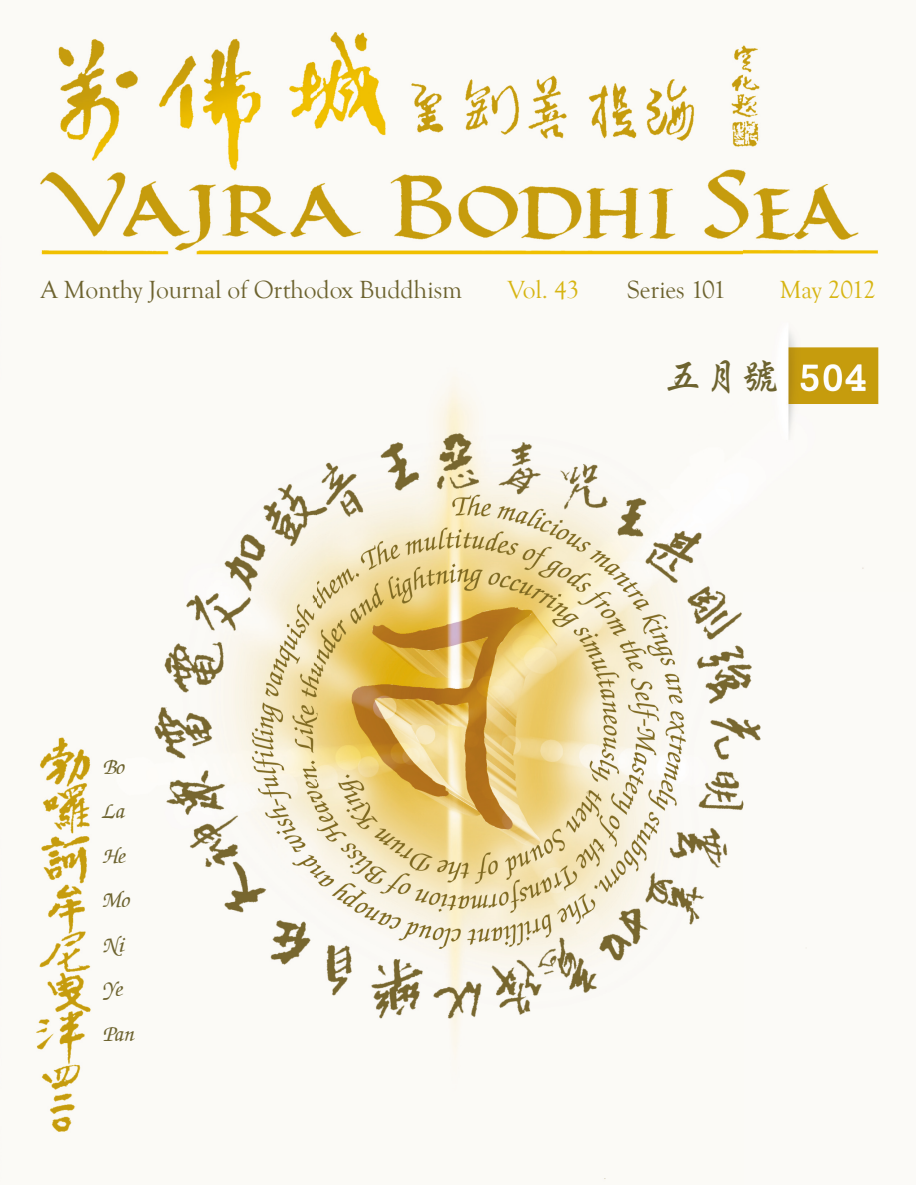
<style>
.page{position:relative;width:916px;height:1185px;background:#fff}
.page>*{position:absolute;margin:0;border:0;box-sizing:border-box;transform-origin:0 0}
.t1{font:700 39px "AR Xing Kai B5";color:#6d632f}
.t2{font:25.5px "Goudy Old Style T";letter-spacing:-.005em;color:#6d632f}
.t3{font:25.5px "Goudy Old Style T";letter-spacing:-.015em;color:#d7b512}
.t4{font:italic 22.5px/44.4px "Zapf Chancery";color:#6d632f}
</style>
<div class="page">
<img style="left:33px;top:30px;width:846px;height:1150px">
<p class="t2" style="left:41px;top:276px;width:423px">A Monthy Journal of Orthodox Buddhism</p>
<p class="t3" style="left:508px;top:276px;width:73px">Vol. 43</p>
<p class="t2" style="left:627px;top:276px;width:100px">Series 101</p>
<p class="t3" style="left:780px;top:276px;width:97px">May 2012</p>
<p class="t4" style="left:103px;top:746px;width:33px">Bo<br>La<br>He<br>Mo<br>Ni<br>Ye<br>Pan</p>
<h1 class="t1" style="left:663px;top:357px;width:118px">五月號</h1>
</div>
